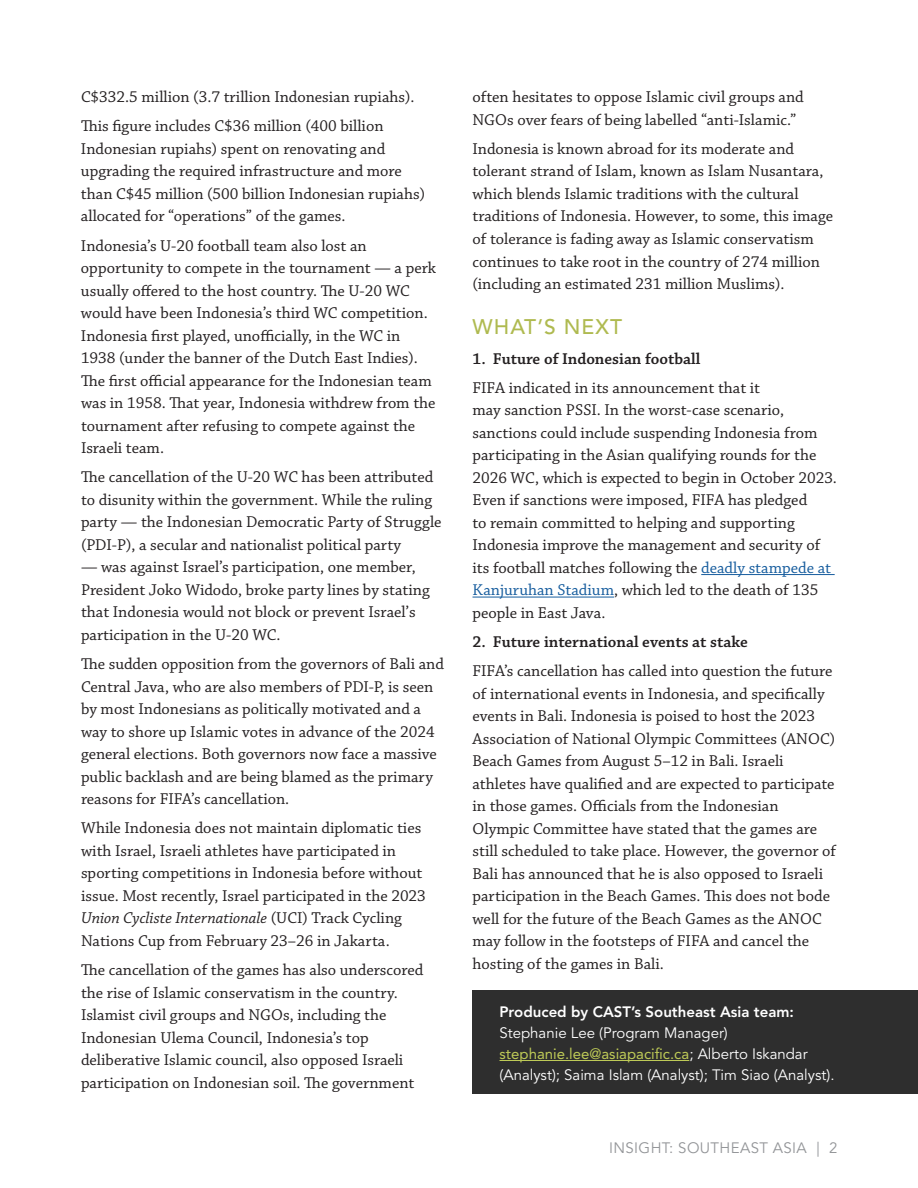
<style>
.page{position:relative;width:918px;height:1188px;background:#fff}
.page>*{position:absolute;margin:0;border:0;box-sizing:border-box;transform-origin:0 0}
.t1{font:500 21px "Avenir LT Std";letter-spacing:.05em;color:#afba50}
.Body{font:16.5px/22.5px "Chaparral Pro";color:#231f20}
.t2{font:600 16.5px "Chaparral Pro";color:#231f20}
.Produced_By{font:15px/21px "Avenir LT Std";color:#fff}
.t3{font:15px "Avenir LT Std";letter-spacing:.025em;color:#939598}
.s1{font-style:italic}
.s2{color:#175d9e}
.s3{font-weight:800}
.s4{color:#beca57}
</style>
<div class="page">
<div style="left:472px;top:990px;width:446px;height:104px;background:#2e2e2e"></div>
<hr style="left:701px;top:574px;width:134px;height:1px;background:#175d9e">
<hr style="left:472px;top:597px;width:142px;height:1px;background:#175d9e">
<hr style="left:500px;top:1060px;width:189px;height:1px;background:#beca57">
<p class="Body" style="left:81px;top:83px;width:335px;line-height:29.2px">C$332.5 million (3.7 trillion Indonesian rupiahs).<br>This figure includes C$36 million (400 billion</p>
<p class="Body" style="left:81px;top:138px;width:346px">Indonesian rupiahs) spent on renovating and upgrading the required infrastructure and more than C$45 million (500 billion Indonesian rupiahs) allocated for “operations” of the games.</p>
<p class="Body" style="left:81px;top:235px;width:357px">Indonesia’s U-20 football team also lost an opportunity to compete in the tournament — a perk usually offered to the host country. The U-20 WC would have been Indonesia’s third WC competition.<br>Indonesia first played, unofficially, in the WC in 1938 (under the banner of the Dutch East Indies).<br>The first official appearance for the Indonesian team was in 1958. That year, Indonesia withdrew from the tournament after refusing to compete against the Israeli team.</p>
<p class="Body" style="left:81px;top:467px;width:362px">The cancellation of the U-20 WC has been attributed to disunity within the government. While the ruling party — the Indonesian Democratic Party of Struggle (PDI-P), a secular and nationalist political party</p>
<p class="Body" style="left:81px;top:557px;width:350px">— was against Israel’s participation, one member, President Joko Widodo, broke party lines by stating that Indonesia would not block or prevent Israel’s participation in the U-20 WC.</p>
<p class="Body" style="left:81px;top:653px;width:365px">The sudden opposition from the governors of Bali and Central Java, who are also members of PDI-P, is seen by most Indonesians as politically motivated and a way to shore up Islamic votes in advance of the 2024 general elections. Both governors now face a massive public backlash and are being blamed as the primary reasons for FIFA’s cancellation.</p>
<p class="Body" style="left:81px;top:818px;width:346px">While Indonesia does not maintain diplomatic ties with Israel, Israeli athletes have participated in sporting competitions in Indonesia before without issue. Most recently, Israel participated in the 2023<br><span class="s1">Union Cycliste Internationale</span> (UCI) Track Cycling Nations Cup from February 23–26 in Jakarta.</p>
<p class="Body" style="left:81px;top:959px;width:344px">The cancellation of the games has also underscored the rise of Islamic conservatism in the country.<br>Islamist civil groups and NGOs, including the Indonesian Ulema Council, Indonesia’s top deliberative Islamic council, also opposed Israeli participation on Indonesian soil. The government</p>
<p class="Body" style="left:472px;top:86px;width:333px">often hesitates to oppose Islamic civil groups and<br>NGOs over fears of being labelled “anti-Islamic.”</p>
<p class="Body" style="left:472px;top:138px;width:362px">Indonesia is known abroad for its moderate and tolerant strand of Islam, known as Islam Nusantara, which blends Islamic traditions with the cultural traditions of Indonesia. However, to some, this image of tolerance is fading away as Islamic conservatism continues to take root in the country of 274 million (including an estimated 231 million Muslims).</p>
<h2 class="t1" style="left:472px;top:315px;width:151px">WHAT’S NEXT</h2>
<p class="t2" style="left:472px;top:349px;width:229px">1. Future of Indonesian football</p>
<p class="Body" style="left:473px;top:377px;width:366px">FIFA indicated in its announcement that it<br>may sanction PSSI. In the worst-case scenario, sanctions could include suspending Indonesia from participating in the Asian qualifying rounds for the 2026 WC, which is expected to begin in October 2023.<br>Even if sanctions were imposed, FIFA has pledged<br>to remain committed to helping and supporting Indonesia improve the management and security of its football matches following the <span class="s2">deadly stampede at Kanjuruhan Stadium</span>, which led to the death of 135 people in East Java.</p>
<p class="t2" style="left:472px;top:633px;width:277px">2. Future international events at stake</p>
<p class="Body" style="left:473px;top:661px;width:365px">FIFA’s cancellation has called into question the future of international events in Indonesia, and specifically events in Bali. Indonesia is poised to host the 2023<br>Association of National Olympic Committees (ANOC)<br>Beach Games from August 5–12 in Bali. Israeli athletes have qualified and are expected to participate in those games. Officials from the Indonesian Olympic Committee have stated that the games are still scheduled to take place. However, the governor of Bali has announced that he is also opposed to Israeli participation in the Beach Games. This does not bode well for the future of the Beach Games as the ANOC may follow in the footsteps of FIFA and cancel the hosting of the games in Bali.</p>
<p class="Produced_By" style="left:500px;top:1002px;width:337px"><span class="s3">Produced by CAST’s Southeast Asia team:<br></span>Stephanie Lee (Program Manager) <span class="s4">stephanie.lee@asiapacific.ca</span>; Alberto Iskandar (Analyst); Saima Islam (Analyst); Tim Siao (Analyst).</p>
<p class="t3" style="left:609px;top:1139px;width:230px">INSIGHT: SOUTHEAST ASIA | 2</p>
</div>
